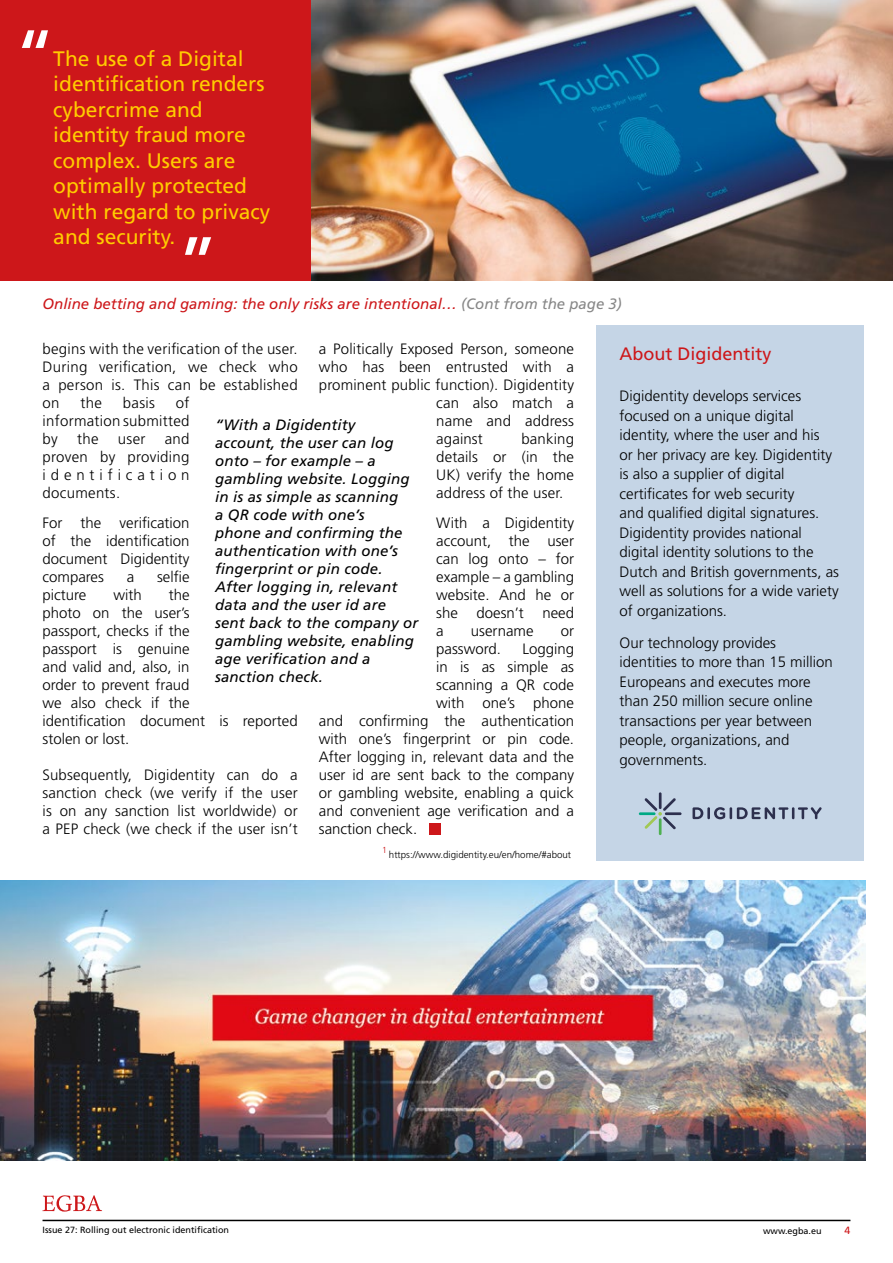
<style>
.page{position:relative;width:893px;height:1263px;background:#fff}
.page>*{position:absolute;margin:0;border:0;box-sizing:border-box;transform-origin:0 0}
.t1{font:21px/25.5px "Frutiger";color:#fc0}
.t2{font:18px "Frutiger";color:#cd171a}
.t3{font:300 15px/18px "Frutiger";color:#000;text-align:justify}
.t4{font:italic 15px/18px "Frutiger";letter-spacing:.01em;color:#000}
.t5{font:italic 15px "Frutiger";color:#cd171a}
.t6{font:10.5px "Frutiger";color:#cd171a}
.t7{font:300 9.75px "Frutiger";color:#000}
.t8{font:9px "Frutiger";color:#000}
.t9{font:300 8.7px "Frutiger";color:#cd171a}
.s1{color:#878787}
</style>
<div class="page">
<hr style="left:43px;top:1220px;width:807px;height:1px;background:#000">
<svg style="left:43px;top:1195px;width:59px;height:16px"></svg>
<img style="left:310px;top:0;width:583px;height:281px">
<div style="left:0;top:0;width:310px;height:281px;background:#cd171a"></div>
<svg style="left:22px;top:30px;width:26px;height:18px"></svg>
<svg style="left:185px;top:237px;width:26px;height:18px"></svg>
<img style="left:0;top:880px;width:865px;height:280px">
<div style="left:429px;top:823px;width:12px;height:12px;background:#cd171a"></div>
<div style="left:596px;top:325px;width:268px;height:536px;background:#c5d5e6"></div>
<hr style="left:659px;top:818px;width:3px;height:17px;background:#4eb051">
<hr style="left:659px;top:792px;width:3px;height:17px;background:#2d304e">
<hr style="left:665px;top:812px;width:17px;height:3px;background:#2d304e">
<hr style="left:639px;top:812px;width:16px;height:3px;background:#00a984">
<svg style="left:645px;top:798px;width:31px;height:31px"></svg>
<svg style="left:692px;top:807px;width:130px;height:12px"></svg>
<h1 class="t1" style="left:53px;top:46px;width:219px">The use of a Digital identification renders cybercrime and identity fraud more complex. Users are optimally protected with regard to privacy and security.</h1>
<p class="t5" style="left:43px;top:295px;width:581px">Online betting and gaming: the only risks are intentional… <span class="s1">(Cont from the page 3)</span></p>
<p class="t3" style="left:43px;top:340px;width:257px">begins with the verification of the user.<br>During verification, we check who a person is. This can be established on</p>
<p class="t3" style="left:319px;top:340px;width:257px">a Politically Exposed Person, someone</p>
<p class="t3" style="left:319px;top:358px;width:257px">who has been entrusted with a</p>
<p class="t3" style="left:319px;top:376px;width:257px">prominent public function). Digidentity</p>
<p class="t3" style="left:436px;top:394px;width:139px">can also match a</p>
<p class="t3" style="left:436px;top:412px;width:139px">name and address</p>
<p class="t3" style="left:436px;top:430px;width:48px">against</p>
<p class="t2" style="left:620px;top:344px;width:154px">About Digidentity</p>
<p class="t3" style="left:620px;top:386px;width:221px;line-height:19.5px;text-align:left">Digidentity develops services focused on a unique digital identity, where the user and his<br>or her privacy are key. Digidentity is also a supplier of digital certificates for web security<br>and qualified digital signatures.<br>Digidentity provides national digital identity solutions to the<br>Dutch and British governments, as well as solutions for a wide variety of organizations.</p>
<p class="t3" style="left:620px;top:633px;width:215px;line-height:19.5px;text-align:left">Our technology provides identities to more than 15 million<br>Europeans and executes more than 250 million secure online transactions per year between people, organizations, and governments.</p>
<p class="t3" style="left:43px;top:394px;width:149px;text-indent:133px">of information submitted by</p>
<p class="t3" style="left:80px;top:394px;width:23px">the</p>
<p class="t3" style="left:123px;top:394px;width:34px">basis</p>
<p class="t4" style="left:215px;top:416px;width:205px">“With a Digidentity account, the user can log onto – for example – a gambling website. Logging in is as simple as scanning<br>a QR code with one’s<br>phone and confirming the authentication with one’s fingerprint or pin code.<br>After logging in, relevant data and the user id are sent back to the company or gambling website, enabling age verification and a sanction check.</p>
<p class="t3" style="left:43px;top:430px;width:149px;text-indent:122px">and proven by providing identification documents.</p>
<p class="t3" style="left:43px;top:514px;width:149px">For the verification of the identification document Digidentity compares</p>
<p class="t3" style="left:77px;top:430px;width:23px">the</p>
<p class="t3" style="left:118px;top:430px;width:29px">user</p>
<p class="t3" style="left:436px;top:430px;width:139px;text-indent:85px">banking details or (in the UK) verify the home address of the user.</p>
<p class="t3" style="left:436px;top:514px;width:139px">With a Digidentity account, the user can log onto – for example – a gambling website. And he or she doesn’t need a</p>
<p class="t3" style="left:127px;top:568px;width:9px">a</p>
<p class="t3" style="left:157px;top:568px;width:34px">selfie</p>
<p class="t3" style="left:43px;top:586px;width:257px;text-align:left;text-indent:126px">the<br>photo on the user’s<br>passport, checks if the<br>passport is genuine<br>and valid and, also, in<br>order to prevent fraud<br>we also check if the<br>identification document is reported stolen or lost.</p>
<p class="t3" style="left:43px;top:766px;width:257px">Subsequently, Digidentity can do a sanction check (we verify if the user is on any sanction list worldwide) or a PEP check (we check if the user isn’t</p>
<p class="t3" style="left:43px;top:586px;width:45px">picture</p>
<p class="t3" style="left:113px;top:586px;width:30px">with</p>
<p class="t3" style="left:471px;top:622px;width:64px">username</p>
<p class="t3" style="left:561px;top:622px;width:15px">or</p>
<p class="t3" style="left:436px;top:640px;width:66px">password.</p>
<p class="t3" style="left:522px;top:640px;width:53px">Logging</p>
<p class="t3" style="left:436px;top:658px;width:139px">in is as simple as</p>
<p class="t3" style="left:436px;top:676px;width:139px">scanning a QR code</p>
<p class="t3" style="left:436px;top:694px;width:139px">with one’s phone</p>
<p class="t3" style="left:319px;top:712px;width:257px">and confirming the authentication</p>
<p class="t3" style="left:319px;top:730px;width:257px">with one’s fingerprint or pin code.</p>
<p class="t3" style="left:319px;top:748px;width:257px">After logging in, relevant data and the</p>
<p class="t3" style="left:319px;top:766px;width:257px">user id are sent back to the company</p>
<p class="t3" style="left:319px;top:784px;width:257px">or gambling website, enabling a quick</p>
<p class="t3" style="left:319px;top:802px;width:257px">and convenient age verification and a</p>
<p class="t3" style="left:319px;top:820px;width:100px">sanction check.</p>
<p class="t9" style="left:382px;top:845px;width:6px">1</p>
<p class="t7" style="left:389px;top:849px;width:184px">https://www.digidentity.eu/en/home/#about</p>
<p class="t8" style="left:43px;top:1225px;width:188px">Issue 27: Rolling out electronic identification</p>
<p class="t8" style="left:763px;top:1226px;width:60px">www.egba.eu</p>
<p class="t6" style="left:845px;top:1224px;width:7px">4</p>
</div>
